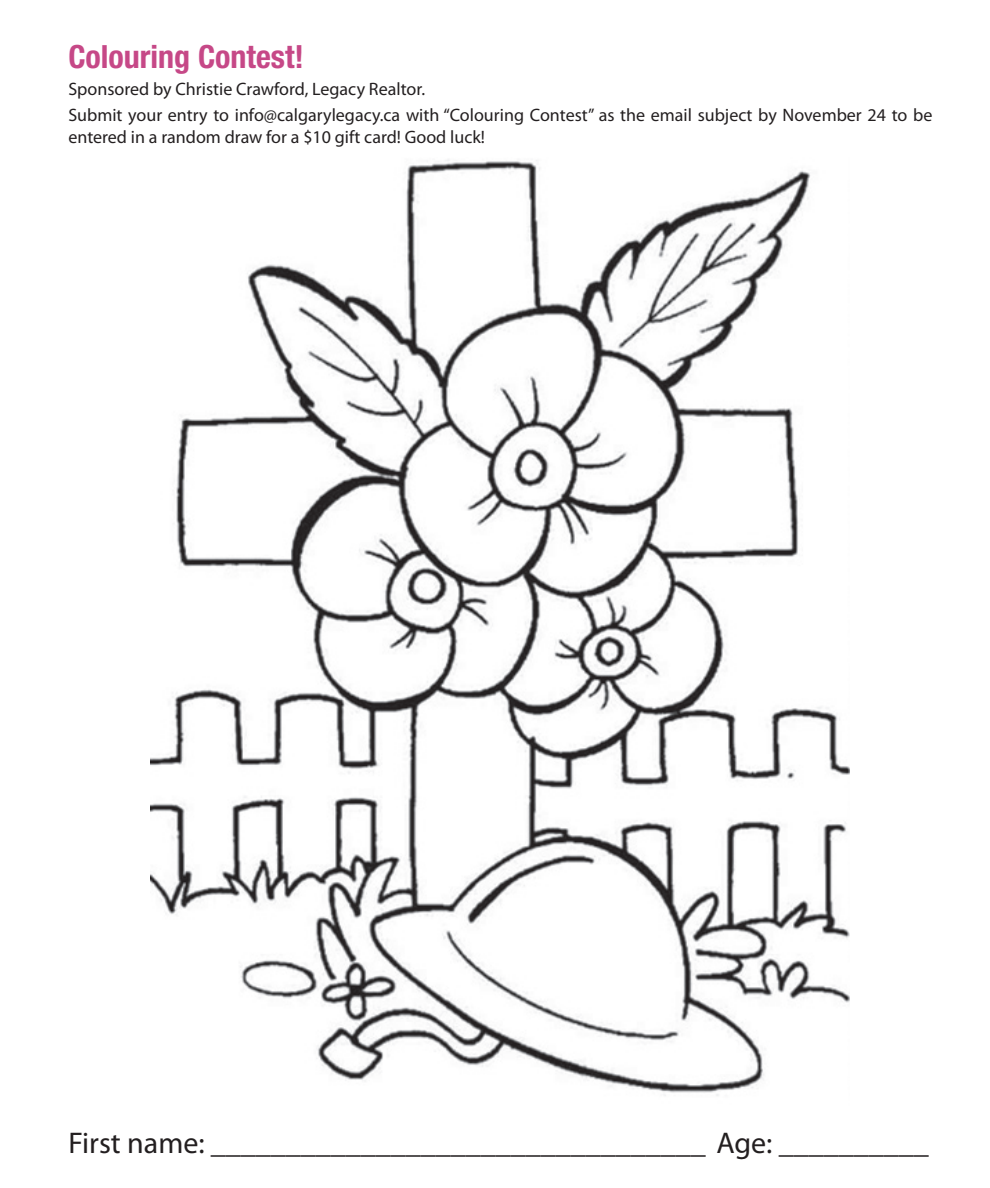
<style>
.page{position:relative;width:990px;height:1188px;background:#fff}
.page>*{position:absolute;margin:0;border:0;box-sizing:border-box;transform-origin:0 0}
.In_Around_title{font:700 condensed 32px "Helvetica Neue LT Std";color:#c64887}
.Body_text{font:30px "Myriad Pro";color:#231f20}
.Body_text-2{font:18px/22px "Myriad Pro";color:#231f20}
</style>
<div class="page">
<img style="left:151px;top:159px;width:698px;height:937px">
<p class="In_Around_title" style="left:68px;top:38px;width:237px">Colouring Contest!</p>
<p class="Body_text-2" style="left:68px;top:77px;width:358px">Sponsored by Christie Crawford, Legacy Realtor.</p>
<p class="Body_text-2" style="left:68px;top:104px;width:865px">Submit your entry to info@calgarylegacy.ca with “Colouring Contest” as the email subject by November 24 to be entered in a random draw for a $10 gift card! Good luck!</p>
<p class="Body_text" style="left:68px;top:1125px;width:862px">First name: _________________________________ Age: __________</p>
</div>
